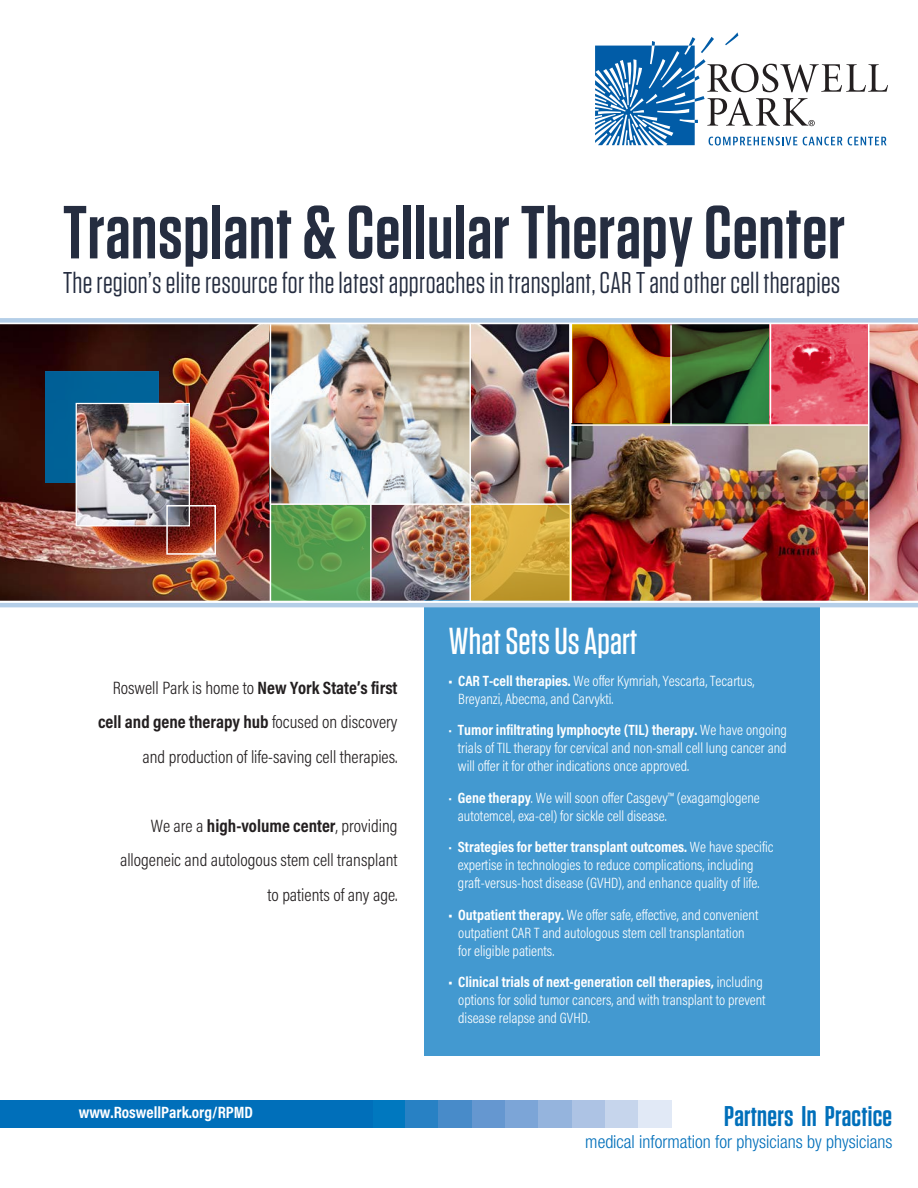
<style>
.page{position:relative;width:918px;height:1188px;background:#fff}
.page>*{position:absolute;margin:0;border:0;box-sizing:border-box;transform-origin:0 0}
.t1{font:600 75px "Tungsten";letter-spacing:.01em;color:#252d40}
.t2{font:500 37.5px "Tungsten";color:#fff}
.t3{font:30px "Tungsten";letter-spacing:.01em;color:#252d40}
.t4{font:600 28.5px "Tungsten";letter-spacing:.01em;color:#006fba}
.t5{font:300 18px/34.5px "Acumin Pro Cond";color:#231f20;text-align:right}
.t6{font:300 condensed 18px "Helvetica Neue LT Std";color:#006fba}
.t7{font:700 16.5px "Acumin Pro Cond";color:#fff}
.t8{font:300 15px/18px "Acumin Pro Cond";color:#fff}
.s1{font-weight:700}
</style>
<div class="page">
<svg style="left:595px;top:32px;width:293px;height:113px"></svg>
<div style="left:424px;top:601px;width:396px;height:455px;background:#4399d0"></div>
<div style="left:373px;top:1100px;width:33px;height:28px;background:#0078bf"></div>
<div style="left:0;top:1100px;width:373px;height:28px;background:#006fba"></div>
<div style="left:406px;top:1100px;width:33px;height:28px;background:#2881c4"></div>
<div style="left:439px;top:1100px;width:33px;height:28px;background:#488bc9"></div>
<div style="left:472px;top:1100px;width:33px;height:28px;background:#6597d0"></div>
<div style="left:505px;top:1100px;width:33px;height:28px;background:#7ca5d7"></div>
<div style="left:538px;top:1100px;width:34px;height:28px;background:#95b4dd"></div>
<div style="left:572px;top:1100px;width:33px;height:28px;background:#adc3e4"></div>
<div style="left:605px;top:1100px;width:33px;height:28px;background:#c6d5ec"></div>
<div style="left:639px;top:1100px;width:33px;height:28px;background:#e1e9f6"></div>
<img style="left:572px;top:324px;width:346px;height:277px">
<img style="left:0;top:324px;width:570px;height:277px">
<img style="left:571px;top:426px;width:297px;height:175px">
<img style="left:271px;top:324px;width:198px;height:179px">
<div style="left:45px;top:372px;width:113px;height:111px;background:#006297"></div>
<svg style="left:571px;top:325px;width:99px;height:99px;background:#b15c02"></svg>
<svg style="left:672px;top:324px;width:98px;height:100px;background:#2a5028"></svg>
<img style="left:78px;top:405px;width:110px;height:119px">
<div style="left:76px;top:403px;width:114px;height:123px;border:1px solid #fff"></div>
<div style="left:166px;top:505px;width:50px;height:50px;border:2px solid #fff"></div>
<svg style="left:471px;top:505px;width:99px;height:96px;background:#d3a93a"></svg>
<img style="left:771px;top:324px;width:97px;height:100px">
<svg style="left:271px;top:505px;width:99px;height:96px;background:#5a9f4f"></svg>
<hr style="left:270px;top:503px;width:299px;height:2px;background:#fff">
<hr style="left:570px;top:424px;width:299px;height:2px;background:#fff">
<hr style="left:0;top:601px;width:918px;height:3px;background:#fff">
<hr style="left:270px;top:324px;width:1px;height:278px;background:#fff">
<hr style="left:370px;top:504px;width:2px;height:98px;background:#fff">
<hr style="left:469px;top:322px;width:2px;height:284px;background:#fff">
<hr style="left:868px;top:324px;width:1px;height:278px;background:#fff">
<hr style="left:670px;top:325px;width:2px;height:100px;background:#fff">
<hr style="left:770px;top:324px;width:1px;height:101px;background:#fff">
<div style="left:0;top:318px;width:918px;height:5px;background:#b4cee8"></div>
<hr style="left:0;top:603px;width:918px;height:4px;background:#b4cee8">
<p class="t1" style="left:63px;top:193px;width:784px">Transplant &amp; Cellular Therapy Center</p>
<p class="t3" style="left:63px;top:267px;width:779px">The region’s elite resource for the latest approaches in transplant, CAR T and other cell therapies</p>
<p class="t5" style="left:98px;top:670px;width:301px">Roswell Park is home to <span class="s1">New York State’s first cell and gene therapy hub</span> focused on discovery and production of life-saving cell therapies.</p>
<p class="t5" style="left:120px;top:808px;width:279px">We are a <span class="s1">high-volume center</span>, providing allogeneic and autologous stem cell transplant to patients of any age.</p>
<p class="t7" style="left:79px;top:1101px;width:176px">www.RoswellPark.org/RPMD</p>
<p class="t2" style="left:449px;top:622px;width:190px">What Sets Us Apart</p>
<p class="t8" style="left:458px;top:671px;width:298px;text-indent:-10px"><span class="s1">• CAR T-cell therapies.</span> We offer Kymriah, Yescarta, Tecartus,<br>Breyanzi, Abecma, and Carvykti.</p>
<p class="t8" style="left:458px;top:721px;width:331px;text-align:justify;text-indent:-9px">• <span class="s1">Tumor infiltrating lymphocyte (TIL) therapy.</span> We have ongoing trials of TIL therapy for cervical and non-small cell lung cancer and will offer it for other indications once approved.</p>
<p class="t8" style="left:458px;top:788px;width:303px;text-indent:-9px">• <span class="s1">Gene therapy</span>. We will soon offer Casgevy™ (exagamglogene autotemcel, exa-cel) for sickle cell disease.</p>
<p class="t8" style="left:458px;top:838px;width:317px;text-indent:-9px">• <span class="s1">Strategies for better transplant outcomes.</span> We have specific expertise in technologies to reduce complications, including graft-versus-host disease (GVHD), and enhance quality of life.</p>
<p class="t8" style="left:458px;top:905px;width:302px;text-indent:-10px"><span class="s1">• Outpatient therapy.</span> We offer safe, effective, and convenient outpatient CAR T and autologous stem cell transplantation for eligible patients.</p>
<p class="t8" style="left:458px;top:973px;width:309px;text-indent:-10px"><span class="s1">• Clinical trials of next-generation cell therapies,</span> including options for solid tumor cancers, and with transplant to prevent disease relapse and GVHD.</p>
<p class="t4" style="left:724px;top:1101px;width:169px">Partners In Practice</p>
<p class="t6" style="left:585px;top:1132px;width:309px">medical information for physicians by physicians</p>
</div>
